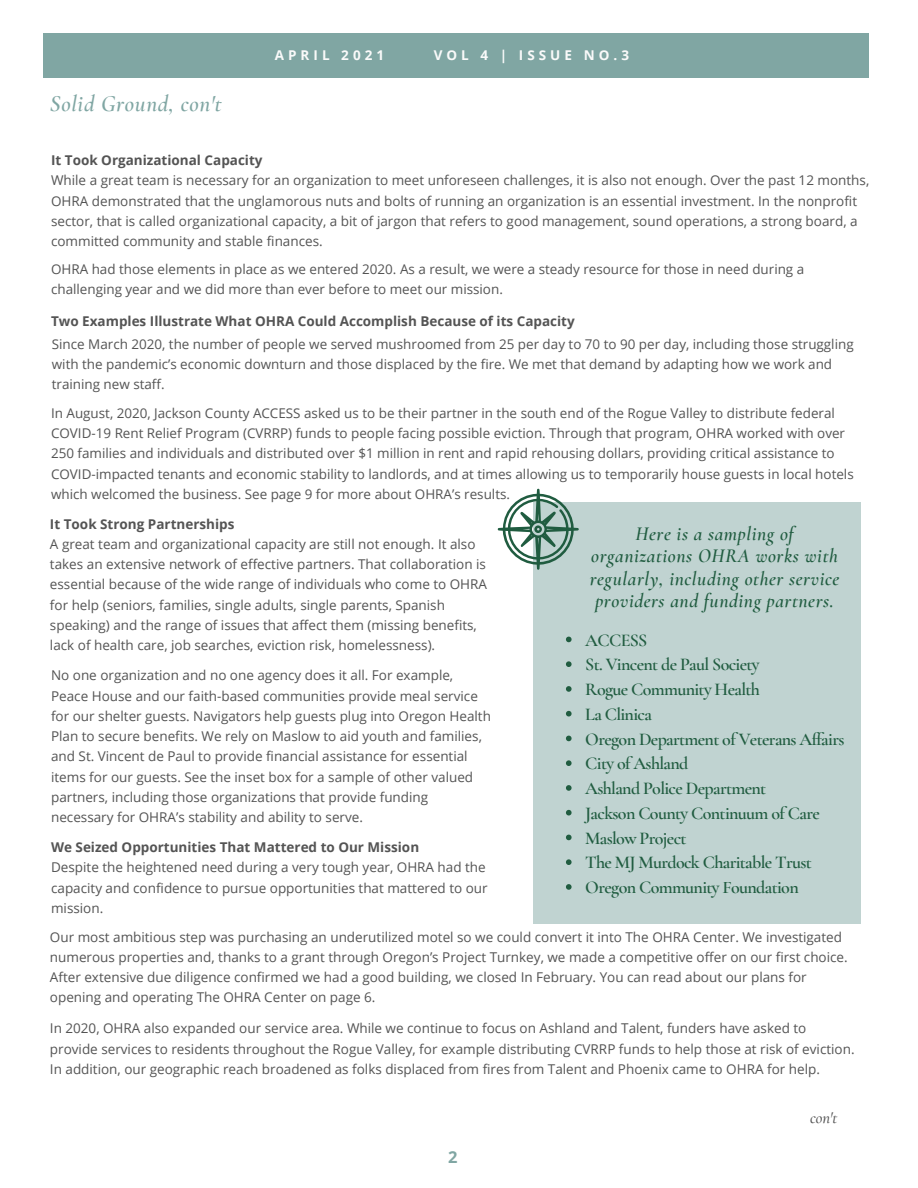
<style>
.page{position:relative;width:918px;height:1188px;background:#fff}
.page>*{position:absolute;margin:0;border:0;box-sizing:border-box;transform-origin:0 0}
.t1{font:italic 600 22.95px "Cormorant Garamond";letter-spacing:.03em;color:#80a6a3}
.t2{font:italic 600 19.5px/22.5px "Cormorant Garamond";letter-spacing:.03em;color:#205c40;text-align:center}
.t3{font:600 18px "Cormorant Garamond";letter-spacing:-.035em;color:#205c40}
.t4{font:italic 500 16.5px "Cormorant Garamond";color:#545454}
.t5{font:700 16.5px "Open Sans";color:#80a6a3}
.t6{font:13.5px/20.2px "Open Sans";color:#545454}
.t7{font:700 13.5px "Open Sans";color:#545454}
.t8{font:700 13.5px "Open Sans";letter-spacing:.3em;color:#fafafa}
</style>
<div class="page">
<div style="left:43px;top:33px;width:826px;height:44px;background:#80a6a3"></div>
<div style="left:533px;top:502px;width:328px;height:421px;background:#c0d3d1"></div>
<svg style="left:566px;top:637px;width:6px;height:5px"></svg>
<svg style="left:566px;top:661px;width:6px;height:6px"></svg>
<svg style="left:566px;top:686px;width:6px;height:6px"></svg>
<svg style="left:566px;top:711px;width:6px;height:5px"></svg>
<svg style="left:566px;top:736px;width:6px;height:5px"></svg>
<svg style="left:566px;top:760px;width:6px;height:6px"></svg>
<svg style="left:566px;top:785px;width:6px;height:6px"></svg>
<svg style="left:566px;top:810px;width:6px;height:5px"></svg>
<svg style="left:566px;top:835px;width:6px;height:5px"></svg>
<svg style="left:566px;top:859px;width:6px;height:6px"></svg>
<svg style="left:566px;top:884px;width:6px;height:6px"></svg>
<svg style="left:498px;top:489px;width:81px;height:81px"></svg>
<p class="t1" style="left:50px;top:90px;width:173px">Solid Ground, con't</p>
<p class="t8" style="left:275px;top:45px;width:111px">APRIL 2021</p>
<p class="t8" style="left:434px;top:45px;width:197px">VOL 4 | ISSUE NO.3</p>
<p class="t7" style="left:51px;top:151px;width:213px">It Took Organizational Capacity</p>
<p class="t6" style="left:51px;top:170px;width:820px">While a great team is necessary for an organization to meet unforeseen challenges, it is also not enough. Over the past 12 months, OHRA demonstrated that the unglamorous nuts and bolts of running an organization is an essential investment. In the nonprofit sector, that is called organizational capacity, a bit of jargon that refers to good management, sound operations, a strong board, a committed community and stable finances.</p>
<p class="t6" style="left:51px;top:259px;width:755px">OHRA had those elements in place as we entered 2020. As a result, we were a steady resource for those in need during a challenging year and we did more than ever before to meet our mission.</p>
<p class="t7" style="left:51px;top:312px;width:525px">Two Examples Illustrate What OHRA Could Accomplish Because of its Capacity</p>
<p class="t6" style="left:52px;top:334px;width:803px">Since March 2020, the number of people we served mushroomed from 25 per day to 70 to 90 per day, including those struggling with the pandemic’s economic downturn and those displaced by the fire. We met that demand by adapting how we work and training new staff.</p>
<p class="t6" style="left:51px;top:403px;width:804px">In August, 2020, Jackson County ACCESS asked us to be their partner in the south end of the Rogue Valley to distribute federal COVID-19 Rent Relief Program (CVRRP) funds to people facing possible eviction. Through that program, OHRA worked with over 250 families and individuals and distributed over $1 million in rent and rapid rehousing dollars, providing critical assistance to COVID-impacted tenants and economic stability to landlords, and at times allowing us to temporarily house guests in local hotels which welcomed the business. See page 9 for more about OHRA’s results.</p>
<p class="t7" style="left:50px;top:514px;width:186px">It Took Strong Partnerships</p>
<p class="t6" style="left:50px;top:534px;width:439px">A great team and organizational capacity are still not enough. It also takes an extensive network of effective partners. That collaboration is essential because of the wide range of individuals who come to OHRA for help (seniors, families, single adults, single parents, Spanish speaking) and the range of issues that affect them (missing benefits, lack of health care, job searches, eviction risk, homelessness).</p>
<p class="t2" style="left:590px;top:522px;width:251px">Here is a sampling of organizations OHRA works with regularly, including other service providers and funding partners.</p>
<p class="t3" style="left:585px;top:629px;width:64px">ACCESS</p>
<p class="t3" style="left:585px;top:654px;width:176px">St. Vincent de Paul Society</p>
<p class="t3" style="left:585px;top:678px;width:176px">Rogue Community Health</p>
<p class="t3" style="left:585px;top:703px;width:68px">La Clinica</p>
<p class="t3" style="left:585px;top:728px;width:261px">Oregon Department of Veterans Affairs</p>
<p class="t3" style="left:585px;top:753px;width:105px">City of Ashland</p>
<p class="t3" style="left:585px;top:777px;width:183px">Ashland Police Department</p>
<p class="t3" style="left:585px;top:802px;width:236px">Jackson County Continuum of Care</p>
<p class="t3" style="left:585px;top:827px;width:103px">Maslow Project</p>
<p class="t3" style="left:585px;top:852px;width:228px">The MJ Murdock Charitable Trust</p>
<p class="t3" style="left:585px;top:876px;width:215px">Oregon Community Foundation</p>
<p class="t6" style="left:51px;top:665px;width:441px">No one organization and no one agency does it all. For example, Peace House and our faith-based communities provide meal service for our shelter guests. Navigators help guests plug into Oregon Health Plan to secure benefits. We rely on Maslow to aid youth and families, and St. Vincent de Paul to provide financial assistance for essential items for our guests. See the inset box for a sample of other valued partners, including those organizations that provide funding necessary for OHRA’s stability and ability to serve.</p>
<p class="t7" style="left:51px;top:838px;width:370px">We Seized Opportunities That Mattered to Our Mission</p>
<p class="t6" style="left:51px;top:857px;width:438px">Despite the heightened need during a very tough year, OHRA had the capacity and confidence to pursue opportunities that mattered to our mission.</p>
<p class="t6" style="left:50px;top:926px;width:799px">Our most ambitious step was purchasing an underutilized motel so we could convert it into The OHRA Center. We investigated numerous properties and, thanks to a grant through Oregon’s Project Turnkey, we made a competitive offer on our first choice.<br>After extensive due diligence confirmed we had a good building, we closed In February. You can read about our plans for opening and operating The OHRA Center on page 6.</p>
<p class="t6" style="left:50px;top:1018px;width:806px">In 2020, OHRA also expanded our service area. While we continue to focus on Ashland and Talent, funders have asked to provide services to residents throughout the Rogue Valley, for example distributing CVRRP funds to help those at risk of eviction.<br>In addition, our geographic reach broadened as folks displaced from fires from Talent and Phoenix came to OHRA for help.</p>
<p class="t5" style="left:448px;top:1145px;width:11px">2</p>
<p class="t4" style="left:810px;top:1108px;width:29px">con't</p>
</div>
